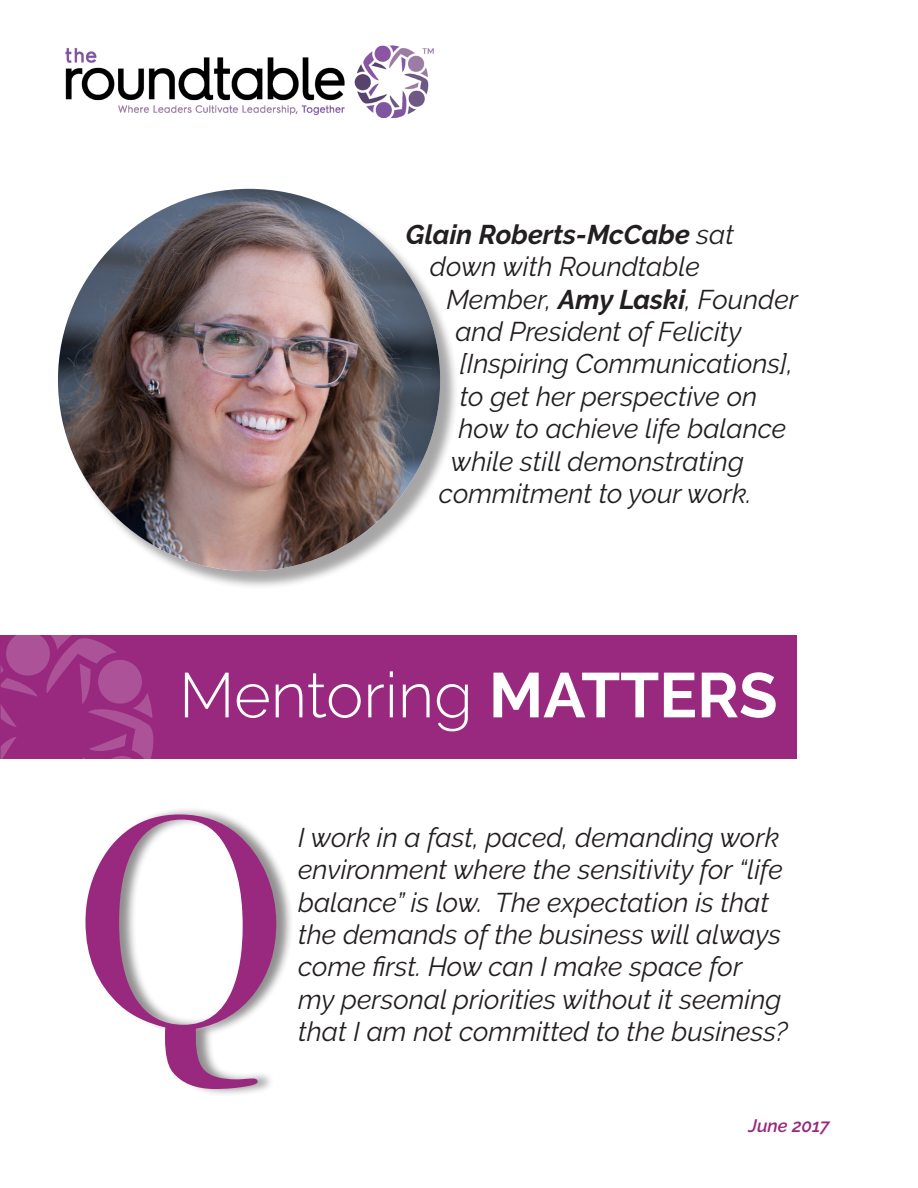
<style>
.page{position:relative;width:918px;height:1188px;background:#fff}
.page>*{position:absolute;margin:0;border:0;box-sizing:border-box;transform-origin:0 0}
.t1{font:300px "Bodoni Svty Two OSITCTT";color:#98297f}
.t2{font:300 63px "Raleway";color:#fff}
.callout_question{font:italic 27px/32.4px "Raleway";color:#231f20}
.callout_question-2{font:italic 700 27px "Raleway";color:#231f20}
.question{font:italic 600 18px "Raleway";color:#98297f}
.s1{font-weight:400}
.s2{font-weight:700}
</style>
<div class="page">
<div style="left:0;top:635px;width:796px;height:123px;background:#98297f"></div>
<div style="left:88px;top:806px;width:207px;height:291px;background:#231f20;opacity:.5"></div>
<svg style="left:1px;top:635px;width:163px;height:124px"></svg>
<img style="left:65px;top:45px;width:369px;height:74px">
<div style="left:60px;top:191px;width:399px;height:399px;background:#231f20;opacity:.4"></div>
<img style="left:58px;top:189px;width:382px;height:382px;border-radius:191px">
<p class="callout_question-2" style="left:406px;top:219px;width:330px">Glain Roberts-McCabe <span class="s1">sat</span></p>
<p class="callout_question" style="left:430px;top:250px;width:271px">down with Roundtable</p>
<p class="callout_question" style="left:446px;top:283px;width:353px">Member, <span class="s2">Amy Laski</span>, Founder</p>
<p class="callout_question" style="left:455px;top:315px;width:288px">and President of Felicity</p>
<p class="callout_question" style="left:460px;top:348px;width:335px">[Inspiring Communications],</p>
<p class="callout_question" style="left:460px;top:380px;width:299px">to get her perspective on</p>
<p class="callout_question" style="left:458px;top:412px;width:329px">how to achieve life balance</p>
<p class="callout_question" style="left:451px;top:445px;width:295px">while still demonstrating</p>
<p class="callout_question" style="left:439px;top:477px;width:314px">commitment to your work.</p>
<p class="t2" style="left:179px;top:658px;width:600px">Mentoring <span class="s2">MATTERS</span></p>
<p class="t1" style="left:73px;top:745px;width:218px">Q</p>
<p class="callout_question" style="left:298px;top:821px;width:491px">I work in a fast, paced, demanding work environment where the sensitivity for “life balance” is low. The expectation is that the demands of the business will always come first. How can I make space for<br>my personal priorities without it seeming that I am not committed to the business?</p>
<p class="question" style="left:748px;top:1116px;width:83px">June 2017</p>
</div>
